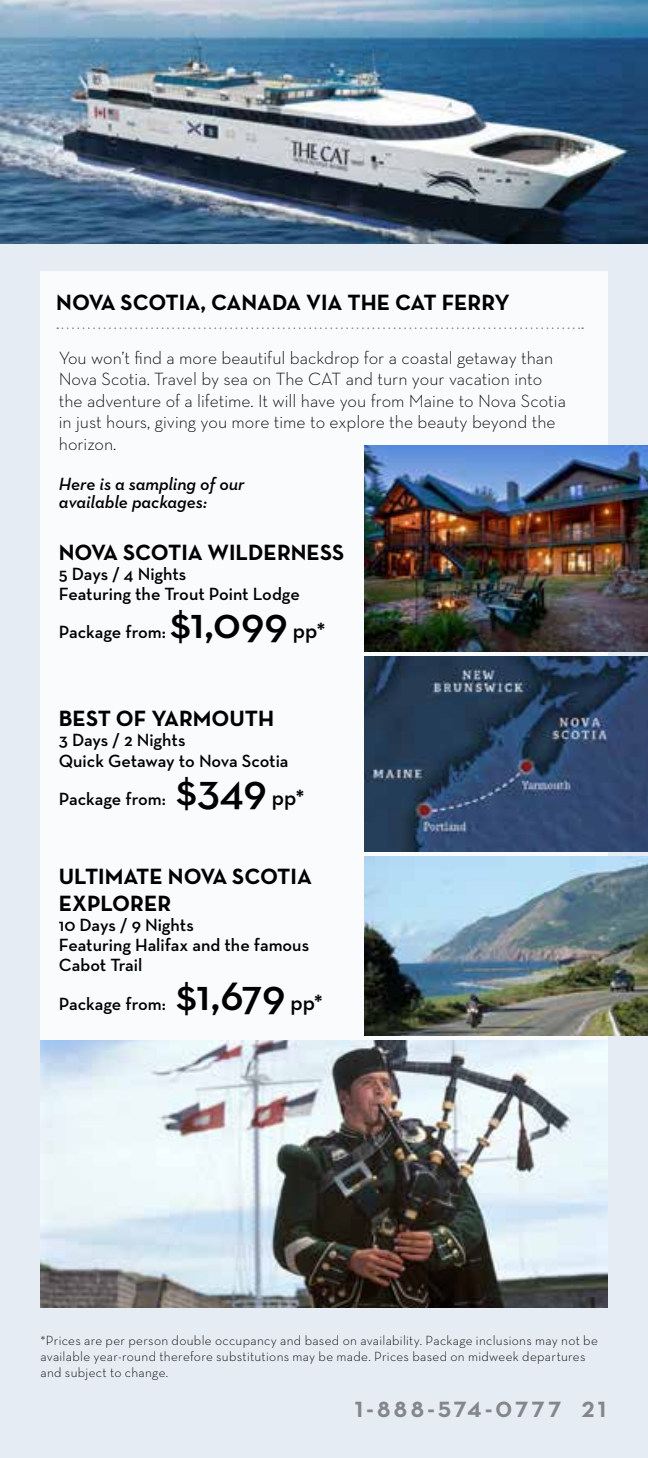
<style>
.page{position:relative;width:648px;height:1458px;background:#e6ecf3}
.page>*{position:absolute;margin:0;border:0;box-sizing:border-box;transform-origin:0 0}
.t1{font:600 45px "Neutraface Text";letter-spacing:-.015em;color:#000}
.t2{font:700 22.5px/27px "Neutraface Text";color:#000}
.t3{font:22.5px "Neutraface Text Bold Alt";letter-spacing:.15em;color:#84868c}
.t4{font:300 18px/21.6px "Neutraface Text";color:#000}
.t5{font:600 18px/20.2px "Neutraface Text";color:#000}
.t6{font:italic 600 18px/18px "Neutraface Text";color:#000}
.t7{font:300 13.5px/16.2px "Neutraface Text";letter-spacing:.02em;color:#000}
.s1{font-size:22.5px}
.s2{font-family:"Neutraface Text";font-weight:700}
</style>
<div class="page">
<div style="left:40px;top:271px;width:568px;height:797px;background:#fff"></div>
<img style="left:1px;top:0;width:647px;height:243px">
<img style="left:364px;top:656px;width:284px;height:195px">
<img style="left:364px;top:446px;width:284px;height:205px">
<svg style="left:57px;top:327px;width:526px;height:2px"></svg>
<img style="left:364px;top:857px;width:284px;height:178px">
<img style="left:40px;top:1040px;width:568px;height:267px">
<p class="t2" style="left:56px;top:289px;width:455px">NOVA SCOTIA, CANADA VIA THE CAT FERRY</p>
<p class="t4" style="left:59px;top:346px;width:509px">You won’t find a more beautiful backdrop for a coastal getaway than Nova Scotia. Travel by sea on The CAT and turn your vacation into the adventure of a lifetime. It will have you from Maine to Nova Scotia in just hours, giving you more time to explore the beauty beyond the horizon.</p>
<p class="t6" style="left:59px;top:475px;width:187px">Here is a sampling of our available packages:</p>
<p class="t2" style="left:59px;top:538px;width:287px">NOVA SCOTIA WILDERNESS</p>
<p class="t5" style="left:59px;top:564px;width:242px">5 Days / 4 Nights<br>Featuring the Trout Point Lodge</p>
<p class="t5" style="left:59px;top:622px;width:109px">Package from:</p>
<h1 class="t1" style="left:170px;top:595px;width:157px">$1,099 <span class="s1">pp*</span></h1>
<p class="t2" style="left:59px;top:705px;width:217px">BEST OF YARMOUTH</p>
<p class="t5" style="left:59px;top:730px;width:231px">3 Days / 2 Nights<br>Quick Getaway to Nova Scotia</p>
<p class="t5" style="left:59px;top:789px;width:109px">Package from:</p>
<h1 class="t1" style="left:176px;top:762px;width:130px">$349 <span class="s1">pp*</span></h1>
<p class="t2" style="left:59px;top:862px;width:255px">ULTIMATE NOVA SCOTIA<br>EXPLORER</p>
<p class="t5" style="left:59px;top:915px;width:252px">10 Days / 9 Nights<br>Featuring Halifax and the famous<br>Cabot Trail</p>
<p class="t5" style="left:59px;top:993px;width:109px">Package from:</p>
<h1 class="t1" style="left:176px;top:966px;width:148px">$1,679 <span class="s1">pp*</span></h1>
<p class="t7" style="left:40px;top:1332px;width:559px">*Prices are per person double occupancy and based on availability. Package inclusions may not be available year-round therefore substitutions may be made. Prices based on midweek departures and subject to change.</p>
<p class="t3" style="left:355px;top:1395px;width:253px">1-888-574-0777 <span class="s2">21</span></p>
</div>
